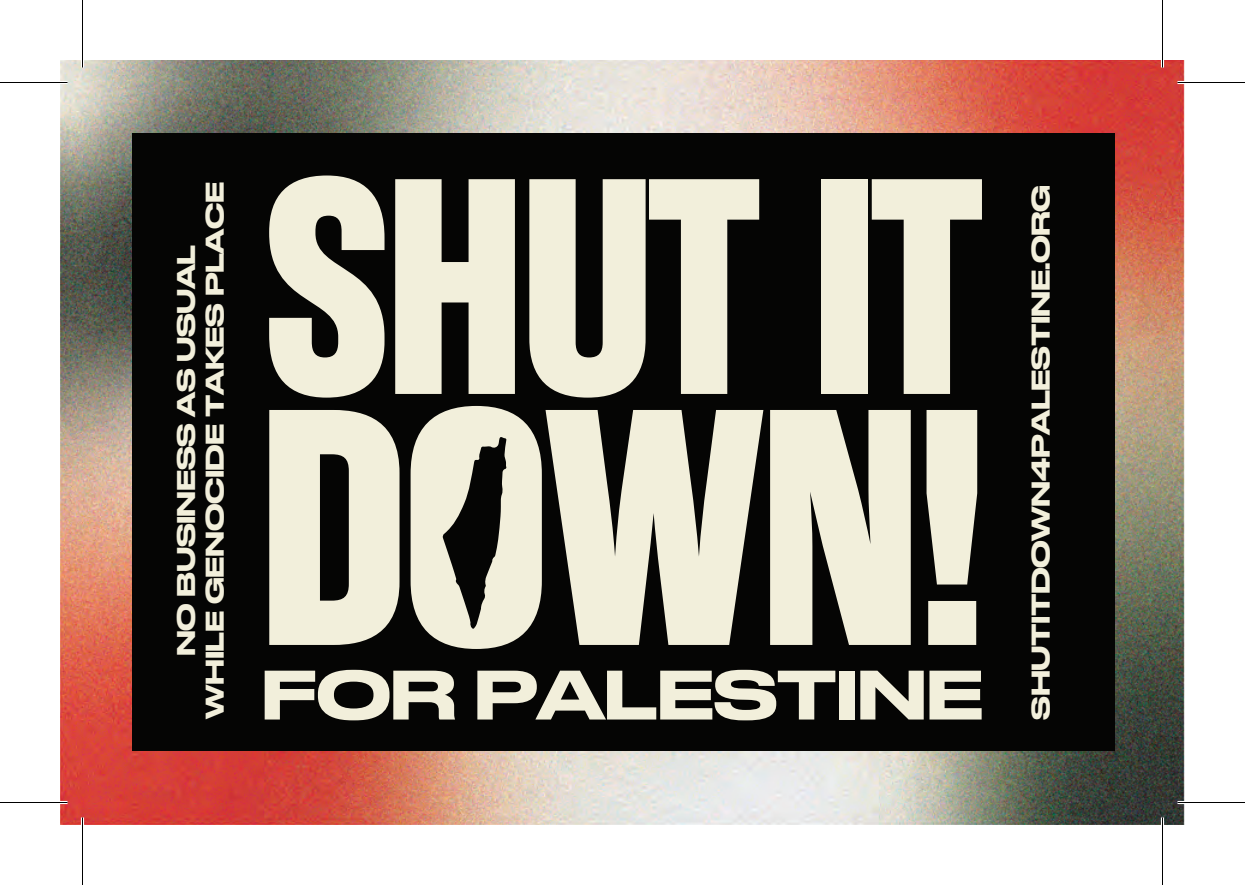
<style>
.page{position:relative;width:1245px;height:885px;background:#fff}
.page>*{position:absolute;margin:0;border:0;box-sizing:border-box;transform-origin:0 0}
.t1{font:700 306.75px "Rama Gothic E";letter-spacing:-.02em;color:#f2efdb}
.t2{font:500 65.75px "Druk Wide Trial";letter-spacing:-.02em;color:#f2efdb}
.t3{font:500 24.25px/28.5px "Druk Wide Trial";letter-spacing:-.02em;color:#f2efdb;text-align:center}
</style>
<div class="page">
<img style="left:60px;top:60px;width:1125px;height:765px">
<div style="left:132px;top:133px;width:983px;height:617px;background:#050504"></div>
<svg style="left:269px;top:410px;width:131px;height:235px"></svg>
<svg style="left:546px;top:410px;width:217px;height:235px;fill:#f2efdb"></svg>
<svg style="left:770px;top:410px;width:141px;height:235px;background:#d0cebc"></svg>
<svg style="left:927px;top:410px;width:50px;height:235px;background:#cecbba"></svg>
<svg style="left:411px;top:406px;width:131px;height:243px"></svg>
<hr style="left:0;top:81px;width:68px;height:3px;background:#fff">
<hr style="left:1178px;top:81px;width:67px;height:3px;background:#fff">
<hr style="left:0;top:801px;width:68px;height:3px;background:#fff">
<hr style="left:1178px;top:801px;width:67px;height:3px;background:#fff">
<hr style="left:81px;top:0;width:3px;height:68px;background:#fff">
<hr style="left:81px;top:818px;width:3px;height:67px;background:#fff">
<hr style="left:1161px;top:0;width:3px;height:68px;background:#fff">
<hr style="left:1161px;top:818px;width:3px;height:67px;background:#fff">
<hr style="left:0;top:82px;width:68px;height:1px;background:#000">
<hr style="left:1178px;top:82px;width:67px;height:1px;background:#000">
<hr style="left:0;top:802px;width:68px;height:1px;background:#000">
<hr style="left:1178px;top:802px;width:67px;height:1px;background:#000">
<hr style="left:82px;top:0;width:1px;height:68px;background:#000">
<hr style="left:82px;top:818px;width:1px;height:67px;background:#000">
<hr style="left:1162px;top:0;width:1px;height:68px;background:#000">
<hr style="left:1162px;top:818px;width:1px;height:67px;background:#000">
<p class="t3" style="left:174px;top:719px;width:538px;rotate:-90deg">NO BUSINESS AS USUAL<br>WHILE GENOCIDE TAKES PLACE</p>
<h1 class="t1" style="left:263px;top:115px;width:720px">SHUT IT</h1>
<h2 class="t2" style="left:261px;top:670px;width:724px">FOR PALESTINE</h2>
<p class="t3" style="left:1029px;top:720px;width:536px;rotate:-90deg">SHUTITDOWN4PALESTINE.ORG</p>
</div>
